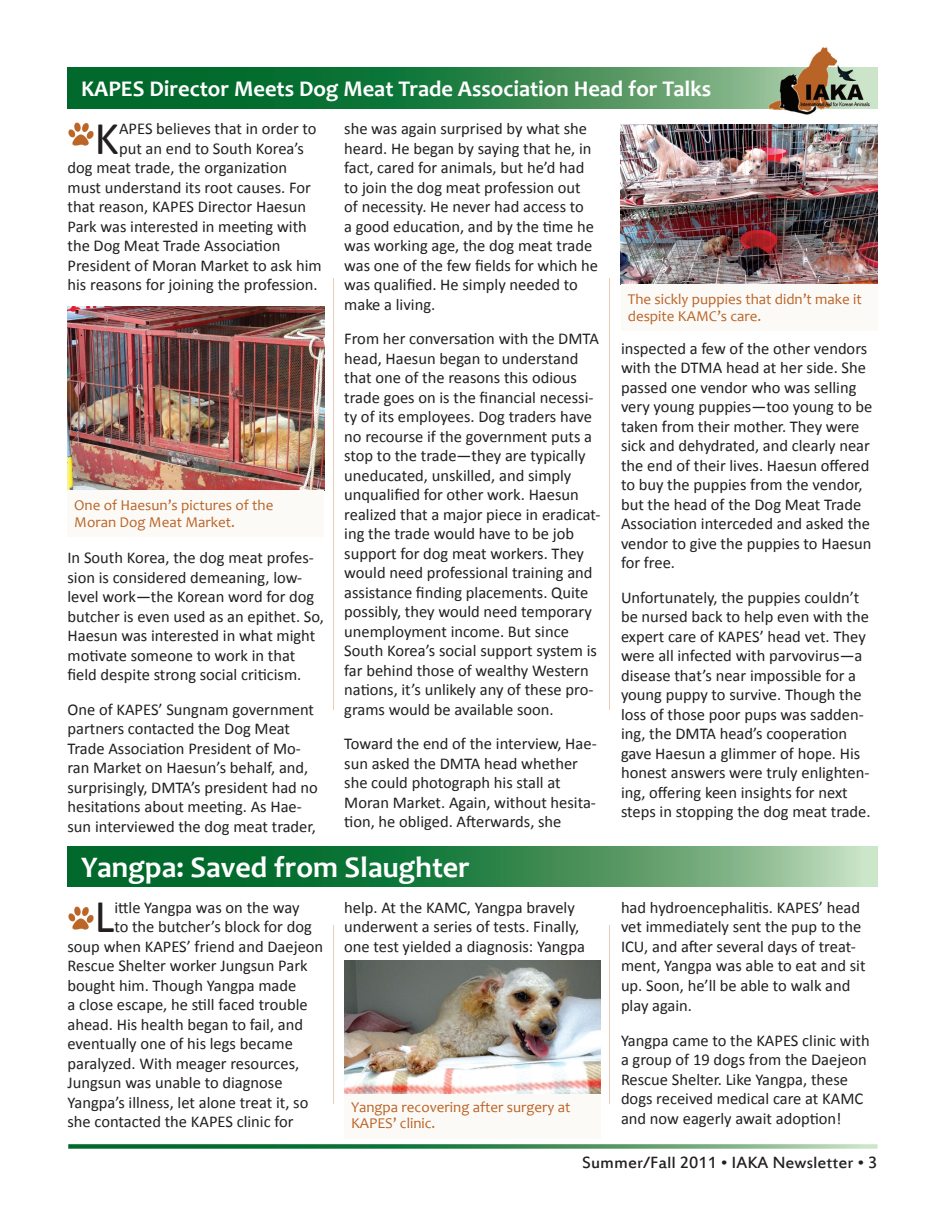
<style>
.page{position:relative;width:945px;height:1215px;background:#fff}
.page>*{position:absolute;margin:0;border:0;box-sizing:border-box;transform-origin:0 0}
.t1{font:47.25px "Calibri";color:#231f20}
.t2{font:700 30px "Candara";color:#fff}
.t3{font:700 22.5px "Candara";color:#fff}
.t4{font:18px "Estrangelo Edessa";color:#231f20}
.t5{font:16.5px/19.5px "Calibri";color:#231f20}
.t6{font:15px/16.5px "Candara";color:#ba6427}
</style>
<div class="page">
<svg style="left:68px;top:1144px;width:810px;height:5px;background:#509867"></svg>
<img style="left:68px;top:122px;width:26px;height:24px">
<img style="left:68px;top:307px;width:256px;height:183px">
<img style="left:621px;top:124px;width:257px;height:160px">
<svg style="left:68px;top:68px;width:692px;height:40px;background:#288147"></svg>
<img style="left:760px;top:47px;width:118px;height:68px">
<img style="left:760px;top:68px;width:118px;height:40px">
<hr style="left:333px;top:278px;width:1px;height:432px;background:#e9cdb6">
<hr style="left:610px;top:278px;width:1px;height:432px;background:#e9cdb6">
<hr style="left:333px;top:926px;width:1px;height:178px;background:#e9cdb6">
<hr style="left:610px;top:926px;width:1px;height:178px;background:#e9cdb6">
<svg style="left:68px;top:846px;width:810px;height:41px;background:#3c8c56"></svg>
<img style="left:68px;top:906px;width:26px;height:24px">
<img style="left:344px;top:961px;width:257px;height:133px">
<div style="left:68px;top:490px;width:256px;height:47px;background:#fcfaf7"></div>
<div style="left:621px;top:285px;width:257px;height:46px;background:#fcfaf7"></div>
<div style="left:344px;top:1094px;width:257px;height:45px;background:#fcfaf7"></div>
<h3 class="t3" style="left:81px;top:75px;width:632px">KAPES Director Meets Dog Meat Trade Association Head for Talks</h3>
<h1 class="t1" style="left:94px;top:108px;width:26px">K</h1>
<p class="t5" style="left:119px;top:119px;width:199px">APES believes that in order to</p>
<p class="t5" style="left:119px;top:139px;width:187px">put an end to South Korea’s</p>
<p class="t5" style="left:68px;top:158px;width:221px">dog meat trade, the organization</p>
<p class="t5" style="left:68px;top:178px;width:245px">must understand its root causes. For</p>
<p class="t5" style="left:68px;top:197px;width:240px">that reason, KAPES Director Haesun</p>
<p class="t5" style="left:68px;top:217px;width:241px">Park was interested in meeting with</p>
<p class="t5" style="left:68px;top:236px;width:214px">the Dog Meat Trade Association</p>
<p class="t5" style="left:68px;top:256px;width:256px">President of Moran Market to ask him</p>
<p class="t5" style="left:68px;top:275px;width:252px">his reasons for joining the profession.</p>
<p class="t6" style="left:74px;top:497px;width:201px">One of Haesun’s pictures of the<br>Moran Dog Meat Market.</p>
<p class="t5" style="left:68px;top:548px;width:258px">In South Korea, the dog meat profes&shy;sion is considered demeaning, low&shy;level work—the Korean word for dog butcher is even used as an epithet. So, Haesun was interested in what might motivate someone to work in that field despite strong social criticism.</p>
<p class="t5" style="left:68px;top:700px;width:252px">One of KAPES’ Sungnam government partners contacted the Dog Meat Trade Association President of Mo&shy;ran Market on Haesun’s behalf, and, surprisingly, DMTA’s president had no hesitations about meeting. As Hae&shy;sun interviewed the dog meat trader,</p>
<p class="t5" style="left:344px;top:119px;width:255px">she was again surprised by what she heard. He began by saying that he, in fact, cared for animals, but he’d had to join the dog meat profession out of necessity. He never had access to<br>a good education, and by the time he was working age, the dog meat trade was one of the few fields for which he was qualified. He simply needed to make a living.</p>
<p class="t5" style="left:344px;top:329px;width:258px">From her conversation with the DMTA head, Haesun began to understand that one of the reasons this odious trade goes on is the financial necessi&shy;ty of its employees. Dog traders have no recourse if the government puts a stop to the trade—they are typically uneducated, unskilled, and simply unqualified for other work. Haesun realized that a major piece in eradicat&shy;ing the trade would have to be job support for dog meat workers. They would need professional training and assistance finding placements. Quite possibly, they would need temporary unemployment income. But since South Korea’s social support system is far behind those of wealthy Western nations, it’s unlikely any of these pro&shy;grams would be available soon.</p>
<p class="t5" style="left:344px;top:734px;width:254px">Toward the end of the interview, Hae&shy;sun asked the DMTA head whether she could photograph his stall at Moran Market. Again, without hesita&shy;tion, he obliged. Afterwards, she</p>
<p class="t6" style="left:628px;top:291px;width:236px">The sickly puppies that didn’t make it despite KAMC’s care.</p>
<p class="t5" style="left:621px;top:338px;width:253px">inspected a few of the other vendors with the DTMA head at her side. She passed one vendor who was selling very young puppies—too young to be taken from their mother. They were sick and dehydrated, and clearly near the end of their lives. Haesun offered to buy the puppies from the vendor, but the head of the Dog Meat Trade<br>Association interceded and asked the vendor to give the puppies to Haesun for free.</p>
<p class="t5" style="left:621px;top:587px;width:251px">Unfortunately, the puppies couldn’t be nursed back to help even with the expert care of KAPES’ head vet. They were all infected with parvovirus—a disease that’s near impossible for a young puppy to survive. Though the loss of those poor pups was sadden&shy;ing, the DMTA head’s cooperation gave Haesun a glimmer of hope. His honest answers were truly enlighten&shy;ing, offering keen insights for next steps in stopping the dog meat trade.</p>
<h2 class="t2" style="left:81px;top:849px;width:390px">Yangpa: Saved from Slaughter</h2>
<h1 class="t1" style="left:94px;top:887px;width:21px">L</h1>
<p class="t5" style="left:114px;top:898px;width:187px">ittle Yangpa was on the way</p>
<p class="t5" style="left:344px;top:898px;width:242px">help. At the KAMC, Yangpa bravely underwent a series of tests. Finally, one test yielded a diagnosis: Yangpa</p>
<p class="t5" style="left:621px;top:897px;width:246px">had hydroencephalitis. KAPES’ head vet immediately sent the pup to the<br>ICU, and after several days of treat&shy;ment, Yangpa was able to eat and sit up. Soon, he’ll be able to walk and play again.</p>
<p class="t5" style="left:621px;top:1031px;width:250px">Yangpa came to the KAPES clinic with a group of 19 dogs from the Daejeon Rescue Shelter. Like Yangpa, these dogs received medical care at KAMC and now eagerly await adoption!</p>
<p class="t5" style="left:114px;top:917px;width:199px">to the butcher’s block for dog</p>
<p class="t5" style="left:67px;top:937px;width:257px">soup when KAPES’ friend and Daejeon</p>
<p class="t5" style="left:67px;top:956px;width:242px">Rescue Shelter worker Jungsun Park</p>
<p class="t5" style="left:67px;top:976px;width:230px">bought him. Though Yangpa made</p>
<p class="t5" style="left:67px;top:995px;width:242px">a close escape, he still faced trouble</p>
<p class="t5" style="left:67px;top:1015px;width:237px">ahead. His health began to fail, and</p>
<p class="t5" style="left:67px;top:1034px;width:227px">eventually one of his legs became</p>
<p class="t5" style="left:67px;top:1054px;width:233px">paralyzed. With meager resources,</p>
<p class="t5" style="left:67px;top:1073px;width:217px">Jungsun was unable to diagnose</p>
<p class="t5" style="left:67px;top:1093px;width:242px">Yangpa’s illness, let alone treat it, so</p>
<p class="t5" style="left:67px;top:1112px;width:228px">she contacted the KAPES clinic for</p>
<p class="t6" style="left:351px;top:1099px;width:221px">Yangpa recovering after surgery at<br>KAPES’ clinic.</p>
<p class="t4" style="left:582px;top:1153px;width:297px">Summer/Fall 2011 • IAKA Newsletter • 3</p>
</div>
